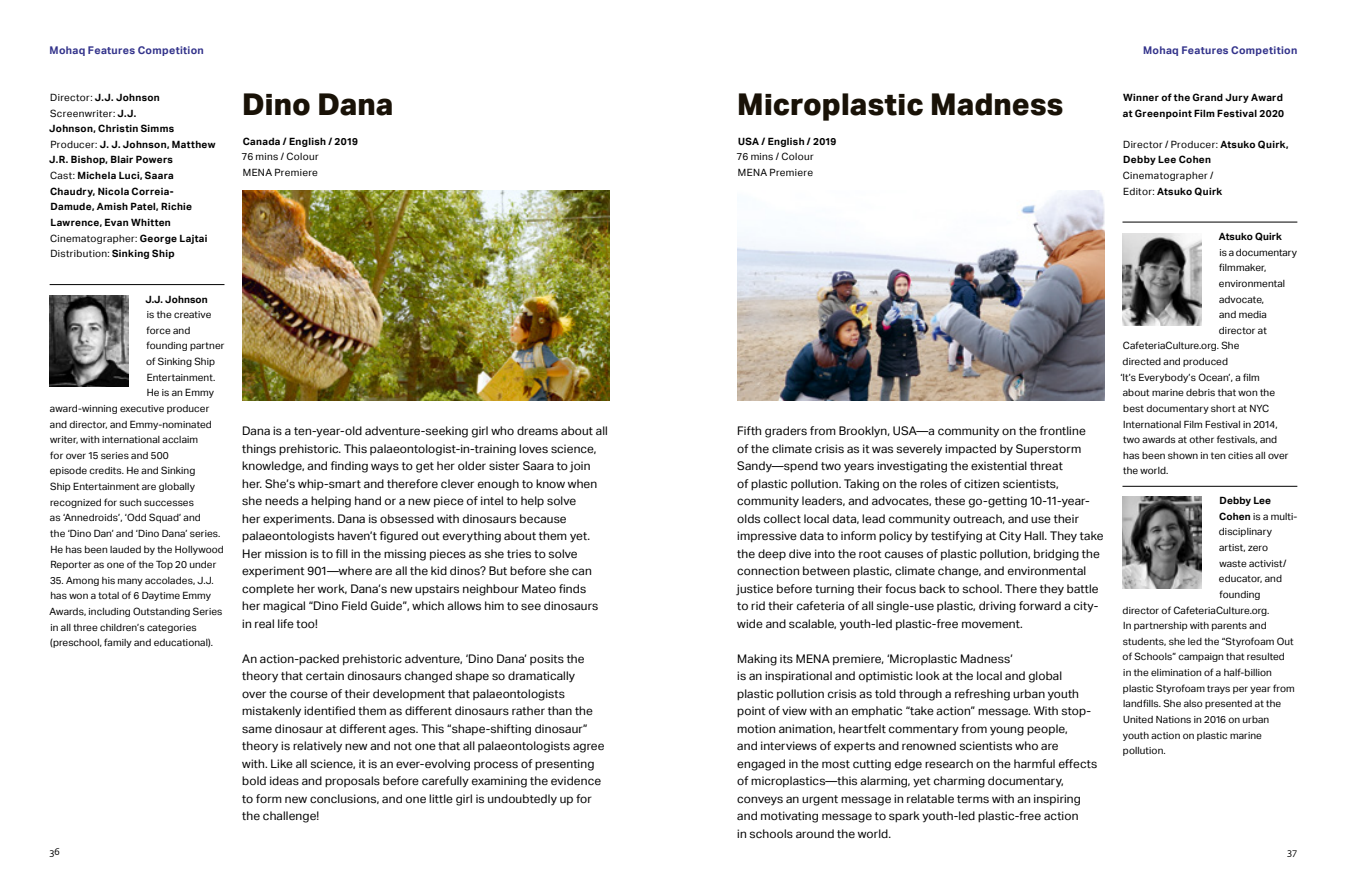
<style>
.page{position:relative;width:1347px;height:886px;background:#fff}
.page>*{position:absolute;margin:0;border:0;box-sizing:border-box;transform-origin:0 0}
.t1{font:800 30px "Aktiv Grotesk";letter-spacing:.005em;color:#191207}
.t2{font:11.88px/17.5px "Aktiv Grotesk";letter-spacing:.01em;color:#000}
.t3{font:700 10.62px "Aktiv Grotesk";letter-spacing:.03em;color:#33338b}
.t4{font:10px/15.6px "Aktiv Grotesk";letter-spacing:.01em;color:#000}
.t5{font:700 10px/15.6px "Aktiv Grotesk";letter-spacing:.035em;color:#000}
.t6{font:10px/15.6px "Aktiv Grotesk";letter-spacing:.035em;color:#000}
.t7{font:700 10px "Aktiv Grotesk";letter-spacing:.01em;color:#000}
.t8{font:9.38px "Fresco Sans Pro";color:#000}
.s1{font-weight:400}
.s2{font-weight:700}
</style>
<div class="page">
<hr style="left:50px;top:284px;width:174px;height:1px;background:#000">
<hr style="left:1122px;top:222px;width:175px;height:1px;background:#000">
<hr style="left:1122px;top:486px;width:175px;height:1px;background:#000">
<img style="left:242px;top:190px;width:367px;height:210px">
<img style="left:737px;top:190px;width:367px;height:210px">
<img style="left:1122px;top:234px;width:79px;height:92px">
<img style="left:50px;top:295px;width:78px;height:92px">
<img style="left:1122px;top:496px;width:79px;height:92px">
<p class="t3" style="left:50px;top:44px;width:156px">Mohaq Features Competition</p>
<p class="t5" style="left:49px;top:90px;width:168px"><span class="s1">Director:</span> J.J. Johnson<br><span class="s1">Screenwriter:</span> J.J.<br>Johnson, Christin Simms<br><span class="s1">Producer:</span> J. J. Johnson, Matthew<br>J.R. Bishop, Blair Powers<br><span class="s1">Cast:</span> Michela Luci, Saara<br>Chaudry, Nicola Correia-<br>Damude, Amish Patel, Richie<br>Lawrence, Evan Whitten<br><span class="s1">Cinematographer:</span> George Lajtai<br><span class="s1">Distribution:</span> Sinking Ship</p>
<p class="t7" style="left:145px;top:293px;width:64px">J.J. Johnson</p>
<p class="t4" style="left:147px;top:307px;width:66px">is the creative</p>
<p class="t4" style="left:147px;top:322px;width:45px">force and</p>
<p class="t4" style="left:147px;top:338px;width:79px">founding partner</p>
<p class="t4" style="left:146px;top:354px;width:70px">of Sinking Ship</p>
<p class="t4" style="left:147px;top:369px;width:70px">Entertainment.</p>
<p class="t4" style="left:147px;top:385px;width:69px">He is an Emmy</p>
<p class="t4" style="left:50px;top:401px;width:161px">award-winning executive producer</p>
<p class="t4" style="left:50px;top:416px;width:163px">and director, and Emmy-nominated</p>
<p class="t4" style="left:50px;top:432px;width:149px">writer, with international acclaim</p>
<p class="t4" style="left:50px;top:447px;width:120px">for over 15 series and 500</p>
<p class="t4" style="left:50px;top:463px;width:147px">episode credits. He and Sinking</p>
<p class="t4" style="left:50px;top:479px;width:146px">Ship Entertainment are globally</p>
<p class="t4" style="left:50px;top:494px;width:145px">recognized for such successes</p>
<p class="t4" style="left:50px;top:510px;width:152px">as ‘Annedroids’, ‘Odd Squad’ and</p>
<p class="t4" style="left:50px;top:526px;width:172px">the ‘Dino Dan’ and ‘Dino Dana’ series.</p>
<p class="t4" style="left:50px;top:541px;width:175px">He has been lauded by the Hollywood</p>
<p class="t4" style="left:50px;top:557px;width:168px">Reporter as one of the Top 20 under</p>
<p class="t4" style="left:50px;top:572px;width:174px">35. Among his many accolades, J.J. has won a total of 6 Daytime Emmy Awards, including Outstanding Series in all three children’s categories (preschool, family and educational).</p>
<h1 class="t1" style="left:242px;top:87px;width:153px">Dino Dana</h1>
<h1 class="t1" style="left:737px;top:87px;width:327px">Microplastic Madness</h1>
<p class="t5" style="left:243px;top:133px;width:117px">Canada / English / 2019</p>
<p class="t6" style="left:242px;top:149px;width:78px">76 mins / Colour<br>MENA Premiere</p>
<p class="t2" style="left:242px;top:422px;width:367px">Dana is a ten-year-old adventure-seeking girl who dreams about all things prehistoric. This palaeontologist-in-training loves science, knowledge, and finding ways to get her older sister Saara to join her. She’s whip-smart and therefore clever enough to know when she needs a helping hand or a new piece of intel to help solve<br>her experiments. Dana is obsessed with dinosaurs because palaeontologists haven’t figured out everything about them yet.<br>Her mission is to fill in the missing pieces as she tries to solve experiment 901—where are all the kid dinos? But before she can complete her work, Dana’s new upstairs neighbour Mateo finds<br>her magical “Dino Field Guide”, which allows him to see dinosaurs in real life too!</p>
<p class="t2" style="left:242px;top:650px;width:364px">An action-packed prehistoric adventure, ‘Dino Dana’ posits the theory that certain dinosaurs changed shape so dramatically<br>over the course of their development that palaeontologists mistakenly identified them as different dinosaurs rather than the same dinosaur at different ages. This “shape-shifting dinosaur” theory is relatively new and not one that all palaeontologists agree with. Like all science, it is an ever-evolving process of presenting bold ideas and proposals before carefully examining the evidence to form new conclusions, and one little girl is undoubtedly up for the challenge!</p>
<p class="t5" style="left:738px;top:133px;width:100px">USA / English / 2019</p>
<p class="t6" style="left:737px;top:149px;width:78px">76 mins / Colour<br>MENA Premiere</p>
<p class="t2" style="left:737px;top:422px;width:368px">Fifth graders from Brooklyn, USA—a community on the frontline<br>of the climate crisis as it was severely impacted by Superstorm Sandy—spend two years investigating the existential threat<br>of plastic pollution. Taking on the roles of citizen scientists, community leaders, and advocates, these go-getting 10-11-year&shy;olds collect local data, lead community outreach, and use their impressive data to inform policy by testifying at City Hall. They take the deep dive into the root causes of plastic pollution, bridging the connection between plastic, climate change, and environmental justice before turning their focus back to school. There they battle to rid their cafeteria of all single-use plastic, driving forward a city&shy;wide and scalable, youth-led plastic-free movement.</p>
<p class="t2" style="left:737px;top:650px;width:361px">Making its MENA premiere, ‘Microplastic Madness’<br>is an inspirational and optimistic look at the local and global plastic pollution crisis as told through a refreshing urban youth point of view with an emphatic “take action” message. With stop&shy;motion animation, heartfelt commentary from young people,<br>and interviews of experts and renowned scientists who are engaged in the most cutting edge research on the harmful effects of microplastics—this alarming, yet charming documentary, conveys an urgent message in relatable terms with an inspiring and motivating message to spark youth-led plastic-free action<br>in schools around the world.</p>
<p class="t3" style="left:1143px;top:44px;width:156px">Mohaq Features Competition</p>
<p class="t5" style="left:1122px;top:90px;width:163px">Winner of the Grand Jury Award at Greenpoint Film Festival 2020</p>
<p class="t5" style="left:1123px;top:136px;width:167px"><span class="s1">Director / Producer:</span> Atsuko Quirk,<br>Debby Lee Cohen</p>
<p class="t6" style="left:1122px;top:168px;width:101px">Cinematographer /<br>Editor: <span class="s2">Atsuko Quirk</span></p>
<p class="t7" style="left:1218px;top:231px;width:64px">Atsuko Quirk</p>
<p class="t4" style="left:1219px;top:244px;width:79px">is a documentary</p>
<p class="t4" style="left:1219px;top:260px;width:49px">filmmaker,</p>
<p class="t4" style="left:1218px;top:276px;width:68px">environmental</p>
<p class="t4" style="left:1219px;top:291px;width:47px">advocate,</p>
<p class="t4" style="left:1219px;top:307px;width:49px">and media</p>
<p class="t4" style="left:1218px;top:322px;width:49px">director at</p>
<p class="t4" style="left:1122px;top:338px;width:118px">CafeteriaCulture.org. She</p>
<p class="t4" style="left:1122px;top:354px;width:107px">directed and produced</p>
<p class="t4" style="left:1120px;top:369px;width:141px">‘It’s Everybody’s Ocean’, a film</p>
<p class="t4" style="left:1122px;top:385px;width:154px">about marine debris that won the</p>
<p class="t4" style="left:1123px;top:401px;width:147px">best documentary short at NYC</p>
<p class="t4" style="left:1123px;top:416px;width:156px">International Film Festival in 2014,</p>
<p class="t4" style="left:1123px;top:432px;width:156px">two awards at other festivals, and</p>
<p class="t4" style="left:1123px;top:447px;width:167px">has been shown in ten cities all over</p>
<p class="t4" style="left:1123px;top:463px;width:47px">the world.</p>
<p class="t7" style="left:1219px;top:495px;width:53px">Debby Lee</p>
<p class="t4" style="left:1219px;top:508px;width:80px"><span class="s2">Cohen</span> is a multi-</p>
<p class="t4" style="left:1218px;top:524px;width:55px">disciplinary</p>
<p class="t4" style="left:1219px;top:540px;width:51px">artist, zero</p>
<p class="t4" style="left:1219px;top:555px;width:69px">waste activist/</p>
<p class="t4" style="left:1218px;top:571px;width:65px">educator, and</p>
<p class="t4" style="left:1219px;top:587px;width:43px">founding</p>
<p class="t4" style="left:1122px;top:602px;width:148px">director of CafeteriaCulture.org.</p>
<p class="t4" style="left:1123px;top:618px;width:145px">In partnership with parents and</p>
<p class="t4" style="left:1122px;top:633px;width:172px">students, she led the “Styrofoam Out</p>
<p class="t4" style="left:1122px;top:649px;width:164px">of Schools” campaign that resulted</p>
<p class="t4" style="left:1123px;top:665px;width:150px">in the elimination of a half-billion</p>
<p class="t4" style="left:1123px;top:680px;width:173px">plastic Styrofoam trays per year from</p>
<p class="t4" style="left:1123px;top:696px;width:159px">landfills. She also presented at the</p>
<p class="t4" style="left:1123px;top:712px;width:148px">United Nations in 2016 on urban</p>
<p class="t4" style="left:1122px;top:727px;width:141px">youth action on plastic marine</p>
<p class="t4" style="left:1123px;top:743px;width:44px">pollution.</p>
<p class="t8" style="left:50px;top:846px;width:12px">36</p>
<p class="t8" style="left:1287px;top:846px;width:12px">37</p>
</div>
